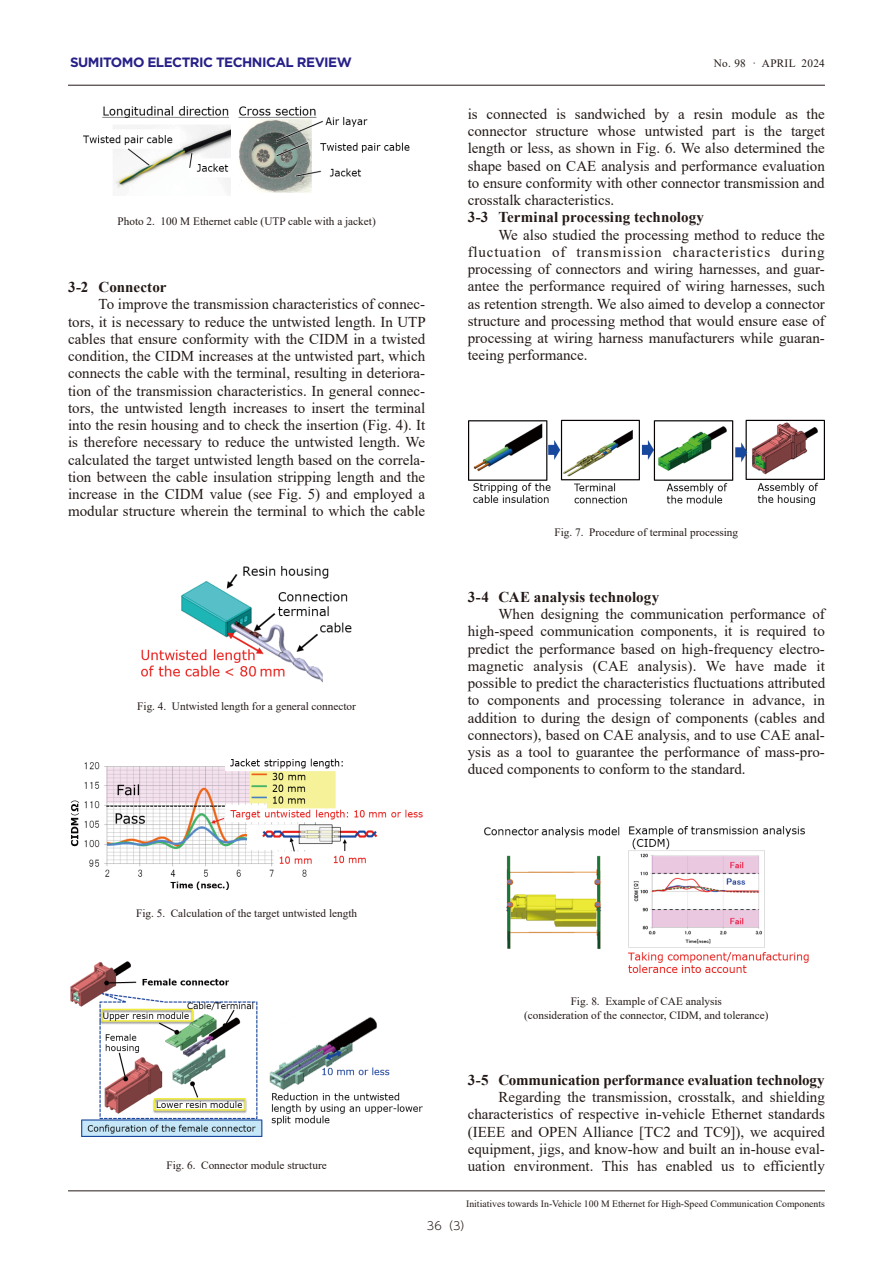
<style>
.page{position:relative;width:893px;height:1263px;background:#fff}
.page>*{position:absolute;margin:0;border:0;box-sizing:border-box;transform-origin:0 0}
.本文-基本_第1行インデント{font:15px/17.2px "Times New Roman";color:#231916}
.本文-小見出し{font:700 15px "Times New Roman";color:#231916}
.本文-基本_第1行インデント-2{font:15px "Times New Roman";letter-spacing:.055em;color:#231916}
.t1{font:700 13.5px "Gotham";letter-spacing:-.04em;color:#272088}
.キャプション{font:11.25px/13.5px "Times New Roman";color:#231916}
.t2{font:300 11.25px "UD Shin Go Pro";color:#231916}
.t3{font:9.75px "Times New Roman";color:#231916}
</style>
<div class="page">
<hr style="left:68px;top:85px;width:757px;height:1px;background:#231916">
<hr style="left:68px;top:1190px;width:757px;height:1px;background:#231916">
<img style="left:83px;top:107px;width:327px;height:86px">
<img style="left:70px;top:758px;width:353px;height:132px">
<img style="left:141px;top:567px;width:211px;height:116px">
<img style="left:468px;top:420px;width:356px;height:84px">
<img style="left:484px;top:826px;width:324px;height:147px">
<img style="left:71px;top:961px;width:351px;height:176px">
<p class="t1" style="left:70px;top:54px;width:283px">SUMITOMO ELECTRIC TECHNICAL REVIEW</p>
<p class="キャプション" style="left:161px;top:214px;width:217px">100 M Ethernet cable (UTP cable with a jacket(</p>
<p class="キャプション" style="left:117px;top:214px;width:39px">Photo 2.</p>
<p class="本文-小見出し" style="left:99px;top:276px;width:69px">Connector</p>
<p class="本文-小見出し" style="left:68px;top:276px;width:22px">3-2</p>
<p class="本文-基本_第1行インデント" style="left:68px;top:312px;width:359px">tors isit, necessary to reduce the untwisted length. In UTP</p>
<p class="本文-基本_第1行インデント" style="left:99px;top:295px;width:328px">To improve the transmission characteristics of connec-</p>
<p class="本文-基本_第1行インデント" style="left:68px;top:330px;width:359px">cables that ensure conformity with the CIDM in a twisted condition, the CIDM increases at the untwisted part, which</p>
<p class="本文-基本_第1行インデント" style="left:68px;top:399px;width:359px">tors, the untwisted length increases to insert the terminal</p>
<p class="本文-基本_第1行インデント" style="left:68px;top:364px;width:359px">connects the cable with the terminal, resulting in deteriora-</p>
<p class="本文-基本_第1行インデント" style="left:68px;top:416px;width:359px">into the resin housing and to check the insertion ( F i g .)4. I t is therefore necessary to reduce the untwisted length. We</p>
<p class="本文-基本_第1行インデント" style="left:68px;top:468px;width:359px">tion between the cable insulation stripping length and the</p>
<p class="本文-基本_第1行インデント" style="left:68px;top:381px;width:359px">tion of the transmission characteristics. In general connec-</p>
<p class="本文-基本_第1行インデント" style="left:68px;top:450px;width:359px">calculated the target untwisted length based on the correla-</p>
<p class="本文-基本_第1行インデント" style="left:68px;top:485px;width:359px">increase in the CIDM value (see Fig 5. ) and employed a modular structure wherein the terminal to which the cable</p>
<p class="キャプション" style="left:137px;top:699px;width:31px">Fig. 4.</p>
<p class="キャプション" style="left:172px;top:699px;width:186px">Untwisted length for a general connector</p>
<p class="キャプション" style="left:714px;top:57px;width:34px">No. 98</p>
<p class="キャプション" style="left:762px;top:57px;width:35px">APRIL</p>
<p class="キャプション" style="left:802px;top:57px;width:25px">2024</p>
<p class="キャプション" style="left:752px;top:57px;width:5px">·</p>
<p class="本文-基本_第1行インデント" style="left:468px;top:105px;width:12px">is</p>
<p class="本文-基本_第1行インデント" style="left:486px;top:105px;width:62px">connected</p>
<p class="本文-基本_第1行インデント" style="left:556px;top:105px;width:12px">is</p>
<p class="本文-基本_第1行インデント" style="left:575px;top:105px;width:72px">sandwiched</p>
<p class="本文-基本_第1行インデント" style="left:654px;top:105px;width:16px">by</p>
<p class="本文-基本_第1行インデント" style="left:678px;top:105px;width:8px">a</p>
<p class="本文-基本_第1行インデント" style="left:694px;top:105px;width:31px">resin</p>
<p class="本文-基本_第1行インデント" style="left:732px;top:105px;width:47px">module</p>
<p class="本文-基本_第1行インデント" style="left:785px;top:105px;width:14px">as</p>
<p class="本文-基本_第1行インデント" style="left:807px;top:105px;width:20px">the</p>
<p class="本文-基本_第1行インデント" style="left:597px;top:122px;width:40px">whose</p>
<p class="本文-基本_第1行インデント" style="left:645px;top:122px;width:60px">untwisted</p>
<p class="本文-基本_第1行インデント" style="left:745px;top:122px;width:12px">is</p>
<p class="本文-基本_第1行インデント" style="left:764px;top:122px;width:20px">the</p>
<p class="本文-基本_第1行インデント" style="left:468px;top:122px;width:359px">connector<br>length or less, as shown in Fig. 6. We also determined the shape based on CAE analysis and performance evaluation to ensure conformity with other connector transmission and crosstalk characteristics.</p>
<p class="本文-小見出し" style="left:498px;top:206px;width:207px">Terminal processing technology</p>
<p class="本文-基本_第1行インデント" style="left:536px;top:122px;width:54px">structure</p>
<p class="本文-基本_第1行インデント" style="left:712px;top:122px;width:25px">part</p>
<p class="本文-基本_第1行インデント" style="left:791px;top:122px;width:35px">target</p>
<p class="本文-小見出し" style="left:468px;top:206px;width:22px">3-3</p>
<p class="本文-基本_第1行インデント" style="left:498px;top:225px;width:328px;text-align:right">We also studied the processing method to reduce the during</p>
<p class="本文-基本_第1行インデント-2" style="left:468px;top:241px;width:75px">fluctuation</p>
<p class="本文-基本_第1行インデント" style="left:468px;top:277px;width:359px">antee the performance required of wiring harnesses, such</p>
<p class="本文-基本_第1行インデント-2" style="left:577px;top:241px;width:87px">transmission</p>
<p class="本文-基本_第1行インデント-2" style="left:673px;top:241px;width:99px">characteristics</p>
<p class="本文-基本_第1行インデント" style="left:552px;top:243px;width:15px">of</p>
<p class="本文-基本_第1行インデント" style="left:468px;top:260px;width:359px">processing of connectors and wiring harnesses, and guar-</p>
<p class="本文-基本_第1行インデント" style="left:468px;top:294px;width:359px">as retention strength. We also aimed to develop a connector structure and processing method that would ensure ease of</p>
<p class="本文-基本_第1行インデント" style="left:468px;top:346px;width:121px">teeing performance.</p>
<p class="本文-基本_第1行インデント" style="left:468px;top:329px;width:359px">processing at wiring harness manufacturers while guaran-</p>
<p class="キャプション" style="left:554px;top:525px;width:31px">Fig. 7.</p>
<p class="キャプション" style="left:589px;top:525px;width:151px">Procedure of terminal processing</p>
<p class="本文-小見出し" style="left:468px;top:586px;width:23px">3-4</p>
<p class="本文-小見出し" style="left:498px;top:586px;width:162px">CAE analysis technology</p>
<p class="本文-基本_第1行インデント" style="left:498px;top:605px;width:328px;text-align:right">When designing the communication performance of to</p>
<p class="本文-基本_第1行インデント" style="left:468px;top:622px;width:67px">high-speed</p>
<p class="本文-基本_第1行インデント" style="left:540px;top:622px;width:95px">communication</p>
<p class="本文-基本_第1行インデント" style="left:724px;top:622px;width:10px">it</p>
<p class="本文-基本_第1行インデント" style="left:739px;top:622px;width:12px">is</p>
<p class="本文-基本_第1行インデント" style="left:756px;top:622px;width:51px">required</p>
<p class="本文-基本_第1行インデント" style="left:641px;top:622px;width:78px">components,</p>
<p class="本文-基本_第1行インデント" style="left:468px;top:639px;width:359px">predict the performance based on high-frequency electro-</p>
<p class="本文-基本_第1行インデント" style="left:468px;top:674px;width:359px;text-align:right">possible to predict the characteristics fluctuations attributed in</p>
<p class="本文-基本_第1行インデント" style="left:468px;top:657px;width:58px">magnetic</p>
<p class="本文-基本_第1行インデント" style="left:534px;top:657px;width:51px">analysis</p>
<p class="本文-基本_第1行インデント" style="left:593px;top:657px;width:37px">(CAE</p>
<p class="本文-基本_第1行インデント" style="left:638px;top:657px;width:60px">analysis .)</p>
<p class="本文-基本_第1行インデント" style="left:735px;top:657px;width:30px">have</p>
<p class="本文-基本_第1行インデント" style="left:774px;top:657px;width:34px">made</p>
<p class="本文-基本_第1行インデント" style="left:817px;top:657px;width:10px">it</p>
<p class="本文-基本_第1行インデント" style="left:706px;top:657px;width:21px">We</p>
<p class="本文-基本_第1行インデント" style="left:568px;top:691px;width:23px">and</p>
<p class="本文-基本_第1行インデント" style="left:598px;top:691px;width:66px">processing</p>
<p class="本文-基本_第1行インデント" style="left:670px;top:691px;width:56px">tolerance</p>
<p class="本文-基本_第1行インデント" style="left:733px;top:691px;width:13px">in</p>
<p class="本文-基本_第1行インデント" style="left:752px;top:691px;width:54px">advance,</p>
<p class="本文-基本_第1行インデント" style="left:468px;top:691px;width:359px">to<br>addition to during the design of components (cables and</p>
<p class="本文-基本_第1行インデント" style="left:468px;top:760px;width:279px">duced components to conform to the standard.</p>
<p class="本文-基本_第1行インデント" style="left:487px;top:691px;width:74px">components</p>
<p class="本文-基本_第1行インデント" style="left:468px;top:726px;width:359px">connectors ,) based on CAE analysis, and to use CAE anal-</p>
<p class="本文-基本_第1行インデント" style="left:468px;top:743px;width:359px">ysis as a tool to guarantee the performance of mass-pro-</p>
<p class="キャプション" style="left:136px;top:906px;width:31px">Fig. 5.</p>
<p class="キャプション" style="left:171px;top:906px;width:188px">Calculation of the target untwisted length</p>
<p class="キャプション" style="left:166px;top:1158px;width:31px">Fig. 6.</p>
<p class="キャプション" style="left:201px;top:1158px;width:127px">Connector module structure</p>
<p class="キャプション" style="left:524px;top:994px;width:246px;text-indent:47px">Fig. 8.<br>(consideration of the connector, CIDM, and tolerance(</p>
<p class="キャプション" style="left:605px;top:994px;width:118px">Example of CAE analysis</p>
<p class="本文-小見出し" style="left:498px;top:1069px;width:328px">Communication performance evaluation technology</p>
<p class="本文-小見出し" style="left:468px;top:1069px;width:22px">3-5</p>
<p class="本文-基本_第1行インデント" style="left:468px;top:1088px;width:359px;text-align:justify;text-indent:31px">Regarding the transmission, crosstalk, and shielding characteristics of respective in-vehicle Ethernet standards (IEEE and OPEN Alliance [TC2 and TC9]), we acquired</p>
<p class="本文-基本_第1行インデント" style="left:764px;top:1157px;width:63px">efficiently</p>
<p class="本文-基本_第1行インデント" style="left:468px;top:1140px;width:359px">equipment, jigs, and know-how and built an in-house eval-</p>
<p class="本文-基本_第1行インデント" style="left:468px;top:1157px;width:39px">uation</p>
<p class="本文-基本_第1行インデント" style="left:514px;top:1157px;width:81px">environment.</p>
<p class="本文-基本_第1行インデント" style="left:602px;top:1157px;width:28px">This</p>
<p class="本文-基本_第1行インデント" style="left:637px;top:1157px;width:21px">has</p>
<p class="本文-基本_第1行インデント" style="left:666px;top:1157px;width:48px">enabled</p>
<p class="本文-基本_第1行インデント" style="left:743px;top:1157px;width:13px">to</p>
<p class="本文-基本_第1行インデント" style="left:721px;top:1157px;width:15px">us</p>
<p class="t3" style="left:466px;top:1197px;width:360px">Initiatives towards In-Vehicle 100 M Ethernet for High-Speed Communication Components</p>
<p class="t2" style="left:427px;top:1217px;width:46px">36)3(</p>
</div>
